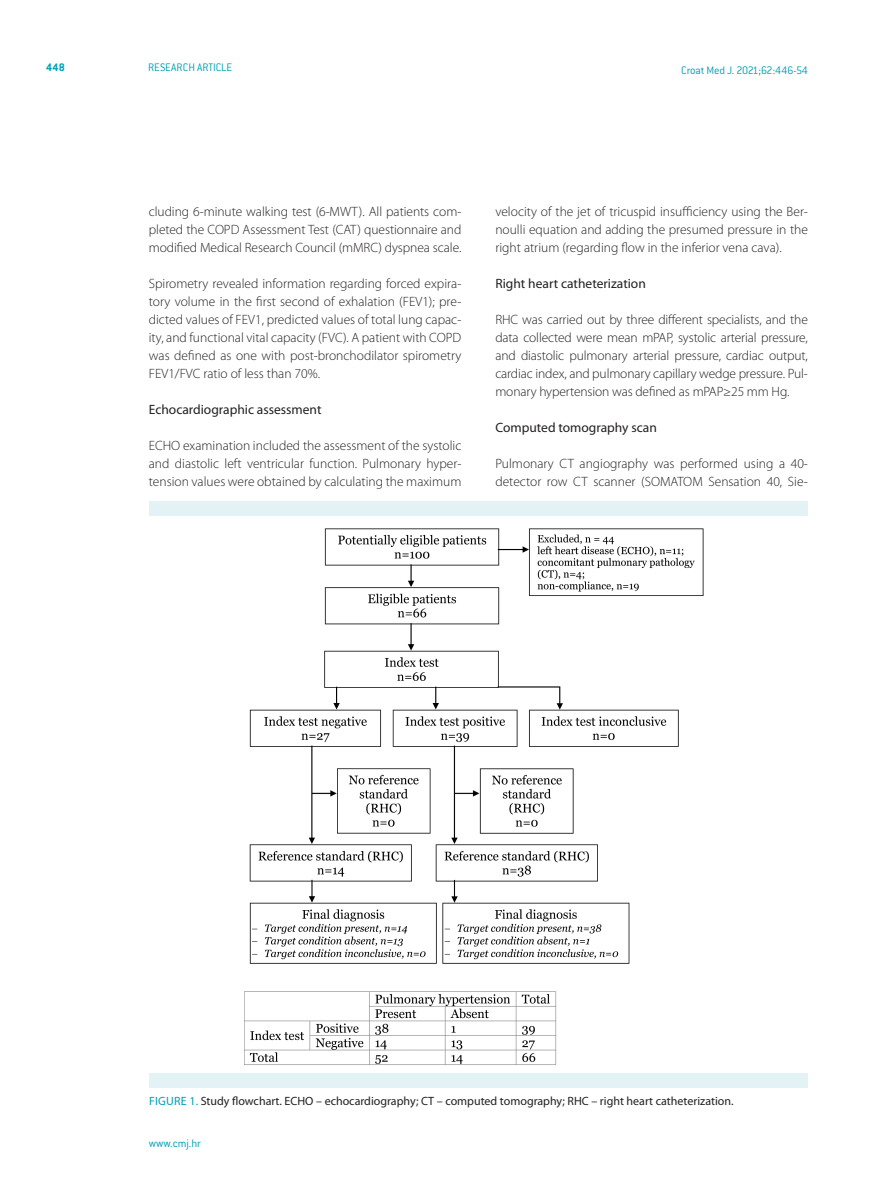
<style>
.page{position:relative;width:893px;height:1191px;background:#fff}
.page>*{position:absolute;margin:0;border:0;box-sizing:border-box;transform-origin:0 0}
.CMJ_-__body{font:300 13.5px/18px "Myriad Pro";color:#231f20;text-align:justify}
.CMJ_-_N3{font:13.5px "Myriad Pro";color:#231f20}
.CMJ_-_table_title_he{font:12px "Myriad Pro";color:#231f20}
.H_desni_-_ref{font:300 12px "ITC Conduit LTCE";letter-spacing:-.02em;color:#009fb4}
.H_lijevi_-_pubtype{font:300 12px "ITC Conduit LTCE";color:#009fb4}
.www_cmj_hr_na_master{font:300 12px "ITC Conduit LTCE";color:#009fb4}
.paginacija_lijevo{font:700 12px "ITC Conduit LTCE";color:#009fb4}
.s1{color:#009fb4}
</style>
<div class="page">
<img style="left:244px;top:528px;width:460px;height:537px">
<div style="left:149px;top:1072px;width:659px;height:15px;background:#e2f2f5"></div>
<div style="left:149px;top:501px;width:659px;height:15px;background:#e2f2f5"></div>
<p class="paginacija_lijevo" style="left:46px;top:60px;width:20px">448</p>
<p class="H_lijevi_-_pubtype" style="left:148px;top:61px;width:86px">RESEARCH ARTICLE</p>
<p class="H_desni_-_ref" style="left:681px;top:63px;width:128px">Croat Med J. 2021;62:446-54</p>
<p class="CMJ_-__body" style="left:149px;top:202px;width:314px">cluding 6-minute walking test (6-MWT). All patients com&shy;pleted the COPD Assessment Test (CAT) questionnaire and modified Medical Research Council (mMRC) dyspnea scale.</p>
<p class="CMJ_-__body" style="left:149px;top:274px;width:314px">Spirometry revealed information regarding forced expira&shy;tory volume in the first second of exhalation (FEV1); pre&shy;dicted values of FEV1, predicted values of total lung capac&shy;ity, and functional vital capacity (FVC). A patient with COPD was defined as one with post-bronchodilator spirometry FEV1/FVC ratio of less than 70%.</p>
<p class="CMJ_-_N3" style="left:149px;top:401px;width:174px">Echocardiographic assessment</p>
<p class="CMJ_-__body" style="left:149px;top:436px;width:314px">ECHO examination included the assessment of the systolic and diastolic left ventricular function. Pulmonary hyper&shy;tension values were obtained by calculating the maximum</p>
<p class="CMJ_-__body" style="left:495px;top:202px;width:314px">velocity of the jet of tricuspid insufficiency using the Ber&shy;noulli equation and adding the presumed pressure in the right atrium (regarding flow in the inferior vena cava).</p>
<p class="CMJ_-_N3" style="left:495px;top:275px;width:152px">Right heart catheterization</p>
<p class="CMJ_-__body" style="left:495px;top:310px;width:314px">RHC was carried out by three different specialists, and the data collected were mean mPAP, systolic arterial pressure, and diastolic pulmonary arterial pressure, cardiac output, cardiac index, and pulmonary capillary wedge pressure. Pul&shy;monary hypertension was defined as mPAP≥25 mm Hg.</p>
<p class="CMJ_-_N3" style="left:495px;top:419px;width:163px">Computed tomography scan</p>
<p class="CMJ_-__body" style="left:495px;top:454px;width:314px">Pulmonary CT angiography was performed using a 40- detector row CT scanner (SOMATOM Sensation 40, Sie-</p>
<p class="CMJ_-_table_title_he" style="left:149px;top:1093px;width:586px"><span class="s1">Figure 1.</span> Study flowchart. ECHO – echocardiography; CT – computed tomography; RHC – right heart catheterization.</p>
<p class="www_cmj_hr_na_master" style="left:149px;top:1136px;width:54px">www.cmj.hr</p>
</div>
